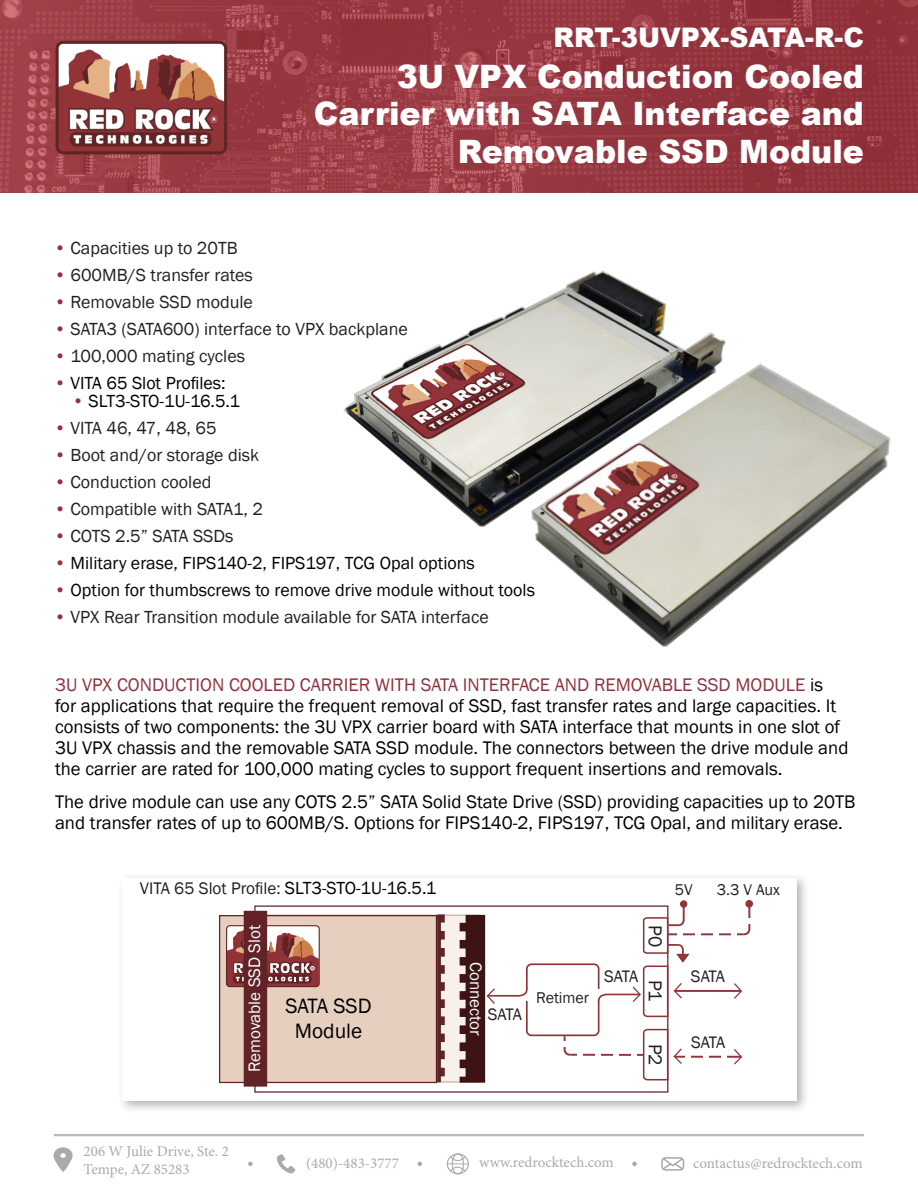
<style>
.page{position:relative;width:918px;height:1188px;background:#fff}
.page>*{position:absolute;margin:0;border:0;box-sizing:border-box;transform-origin:0 0}
.t1{font:900 32.25px "Arial";color:#fff}
.t2{font:900 27px "Arial";color:#fff}
.t3{font:21.3px "Franklin Gothic";color:#000}
.t4{font:19.2px "Franklin Gothic";color:#231f20}
.t5{font:18.75px/21px "Franklin Gothic";color:#000}
.t6{font:18px "Franklin Gothic";color:#231f20}
.t7{font:18px "Franklin Gothic";color:#000}
.t8{font:18px "Franklin Gothic";letter-spacing:-.02em;color:#000}
.t9{font:17.25px "Franklin Gothic";color:#231f20}
.t10{font:17.1px "Franklin Gothic";color:#fff}
.t11{font:17.1px "Franklin Gothic";letter-spacing:-.06em;color:#231f20}
.t12{font:16.05px "Franklin Gothic";color:#231f20}
.t13{font:15px "Minion Pro";color:#a9abab}
.t14{font:15px "Minion Pro";letter-spacing:-.005em;color:#ababab}
.s1{color:#95303e}
.s2{color:#963538}
.s3{color:#91313d}
.s4{font-size:18px;color:#000}
</style>
<div class="page">
<img style="left:343px;top:270px;width:383px;height:257px">
<img style="left:521px;top:354px;width:370px;height:293px">
<img style="left:0;top:0;width:918px;height:192px">
<img style="left:57px;top:42px;width:169px;height:111px">
<div style="left:56px;top:41px;width:171px;height:113px;border:3px solid #5f2424;border-radius:6px"></div>
<div style="left:117px;top:873px;width:693px;height:241px;background:#231f20;opacity:.34"></div>
<div style="left:122px;top:878px;width:674px;height:222px;background:#fff"></div>
<div style="left:254px;top:906px;width:414px;height:187px;background:#fff;border:1px solid #612327"></div>
<div style="left:253px;top:915px;width:227px;height:168px;background:#f7f0eb;border:1px solid #d6b9a1"></div>
<div style="left:219px;top:915px;width:218px;height:168px;background:#e6cfbe;border:1px solid #5e2326"></div>
<div style="left:227px;top:926px;width:92px;height:53px;background:#fff;border-radius:5px"></div>
<div style="left:226px;top:925px;width:94px;height:62px;border:1px solid #602224;border-radius:3px"></div>
<svg style="left:226px;top:930px;width:93px;height:57px"></svg>
<div style="left:244px;top:911px;width:23px;height:176px;background:#612327"></div>
<svg style="left:437px;top:915px;width:8px;height:167px"></svg>
<div style="left:745px;top:900px;width:8px;height:8px;background:#8f3539;border-radius:50%"></div>
<hr style="left:667px;top:933px;width:77px;height:2px;background:#8f363b">
<svg style="left:732px;top:904px;width:19px;height:32px"></svg>
<div style="left:526px;top:963px;width:73px;height:73px;border:2px solid #8d3338;border-radius:5px"></div>
<div style="left:495px;top:989px;width:115px;height:12px;background:#fff"></div>
<svg style="left:460px;top:915px;width:68px;height:168px"></svg>
<hr style="left:675px;top:990px;width:65px;height:2px;background:#8f363b">
<svg style="left:733px;top:983px;width:9px;height:16px"></svg>
<hr style="left:675px;top:1056px;width:65px;height:2px;background:#8f363b">
<svg style="left:703px;top:1056px;width:6px;height:2px"></svg>
<svg style="left:721px;top:1056px;width:6px;height:2px"></svg>
<svg style="left:733px;top:1049px;width:9px;height:16px"></svg>
<svg style="left:597px;top:902px;width:104px;height:116px"></svg>
<hr style="left:570px;top:1054px;width:73px;height:2px;background:#8f363b">
<svg style="left:563px;top:1034px;width:19px;height:22px"></svg>
<svg style="left:631px;top:1028px;width:59px;height:53px"></svg>
<svg style="left:613px;top:1054px;width:6px;height:2px"></svg>
<hr style="left:54px;top:1134px;width:810px;height:2px;background:#bababa">
<svg style="left:661px;top:1157px;width:24px;height:14px"></svg>
<div style="left:54px;top:1148px;width:18px;height:15px;background:#a9abab;border-radius:50%"></div>
<div style="left:54px;top:1148px;width:18px;height:15px;border:1px solid #aaacac;border-radius:50%"></div>
<svg style="left:54px;top:1153px;width:18px;height:19px"></svg>
<svg style="left:277px;top:1155px;width:18px;height:18px"></svg>
<div style="left:447px;top:1153px;width:22px;height:21px;border:1px solid #a9abab;border-radius:50%"></div>
<svg style="left:447px;top:1155px;width:21px;height:18px"></svg>
<div style="left:452px;top:1153px;width:12px;height:21px;border:1px solid #a9abab;border-radius:50%"></div>
<svg style="left:248px;top:1162px;width:5px;height:4px"></svg>
<svg style="left:417px;top:1162px;width:5px;height:4px"></svg>
<svg style="left:632px;top:1162px;width:5px;height:4px"></svg>
<p class="t2" style="left:554px;top:18px;width:312px">RRT-3UVPX-SATA-R-C</p>
<p class="t1" style="left:397px;top:53px;width:469px">3U VPX Conduction Cooled</p>
<p class="t1" style="left:314px;top:90px;width:551px">Carrier with SATA Interface and</p>
<p class="t1" style="left:458px;top:128px;width:407px">Removable SSD Module</p>
<p class="t6" style="left:54px;top:236px;width:185px"><span class="s1">•</span> Capacities up to 20TB</p>
<p class="t6" style="left:54px;top:263px;width:200px"><span class="s1">•</span> 600MB/S transfer rates</p>
<p class="t6" style="left:54px;top:290px;width:201px"><span class="s1">•</span> Removable SSD module</p>
<p class="t6" style="left:54px;top:317px;width:355px"><span class="s1">•</span> SATA3 (SATA600) interface to VPX backplane</p>
<p class="t6" style="left:54px;top:344px;width:193px"><span class="s1">•</span> 100,000 mating cycles</p>
<p class="t7" style="left:54px;top:371px;width:173px"><span class="s2">•</span> VITA 65 Slot Profiles:</p>
<p class="t8" style="left:72px;top:389px;width:169px"><span class="s2">•</span> SLT3-STO-1U-16.5.1</p>
<p class="t6" style="left:54px;top:416px;width:164px"><span class="s1">•</span> VITA 46, 47, 48, 65</p>
<p class="t6" style="left:54px;top:443px;width:207px"><span class="s1">•</span> Boot and/or storage disk</p>
<p class="t6" style="left:54px;top:470px;width:159px"><span class="s1">•</span> Conduction cooled</p>
<p class="t6" style="left:54px;top:497px;width:211px"><span class="s1">•</span> Compatible with SATA1, 2</p>
<p class="t6" style="left:54px;top:524px;width:181px"><span class="s1">•</span> COTS 2.5” SATA SSDs</p>
<p class="t7" style="left:54px;top:551px;width:422px"><span class="s2">•</span> Military erase, FIPS140-2, FIPS197, TCG Opal options</p>
<p class="t7" style="left:54px;top:578px;width:483px"><span class="s2">•</span> Option for thumbscrews to remove drive module without tools</p>
<p class="t6" style="left:54px;top:605px;width:436px"><span class="s1">•</span> VPX Rear Transition module available for SATA interface</p>
<p class="t5" style="left:55px;top:674px;width:795px"><span class="s3">3U VPX CONDUCTION COOLED CARRIER WITH SATA INTERFACE AND REMOVABLE SSD MODULE</span> is for applications that require the frequent removal of SSD, fast transfer rates and large capacities. It consists of two components: the 3U VPX carrier board with SATA interface that mounts in one slot of 3U VPX chassis and the removable SATA SSD module. The connectors between the drive module and the carrier are rated for 100,000 mating cycles to support frequent insertions and removals.</p>
<p class="t5" style="left:55px;top:791px;width:802px">The drive module can use any COTS 2.5” SATA Solid State Drive (SSD) providing capacities up to 20TB and transfer rates of up to 600MB/S. Options for FIPS140-2, FIPS197, TCG Opal, and military erase.</p>
<p class="t9" style="left:140px;top:878px;width:298px">VITA 65 Slot Profile: <span class="s4">SLT3-STO-1U-16.5.1</span></p>
<p class="t10" style="left:244px;top:1072px;width:148px;rotate:-90deg">Removable SSD Slot</p>
<p class="t4" style="left:667px;top:925px;width:24px;rotate:90deg">P0</p>
<p class="t10" style="left:486px;top:962px;width:75px;rotate:90deg">Connector</p>
<p class="t11" style="left:604px;top:966px;width:36px">SATA</p>
<p class="t4" style="left:667px;top:980px;width:24px;rotate:90deg">P1</p>
<p class="t12" style="left:536px;top:988px;width:55px">Retimer</p>
<p class="t3" style="left:285px;top:993px;width:88px">SATA SSD</p>
<p class="t3" style="left:295px;top:1018px;width:69px">Module</p>
<p class="t11" style="left:488px;top:1004px;width:36px">SATA</p>
<p class="t4" style="left:667px;top:1044px;width:24px;rotate:90deg">P2</p>
<p class="t12" style="left:675px;top:880px;width:19px">5V</p>
<p class="t12" style="left:717px;top:880px;width:65px">3.3 V Aux</p>
<p class="t11" style="left:691px;top:966px;width:36px">SATA</p>
<p class="t11" style="left:691px;top:1032px;width:36px">SATA</p>
<p class="t13" style="left:84px;top:1141px;width:147px">206 W Julie Drive, Ste. 2</p>
<p class="t13" style="left:84px;top:1159px;width:108px">Tempe, AZ 85283</p>
<p class="t13" style="left:306px;top:1153px;width:95px">(480)-483-3777</p>
<p class="t13" style="left:479px;top:1153px;width:136px">www.redrocktech.com</p>
<p class="t14" style="left:693px;top:1153px;width:171px">contactus@redrocktech.com</p>
</div>
